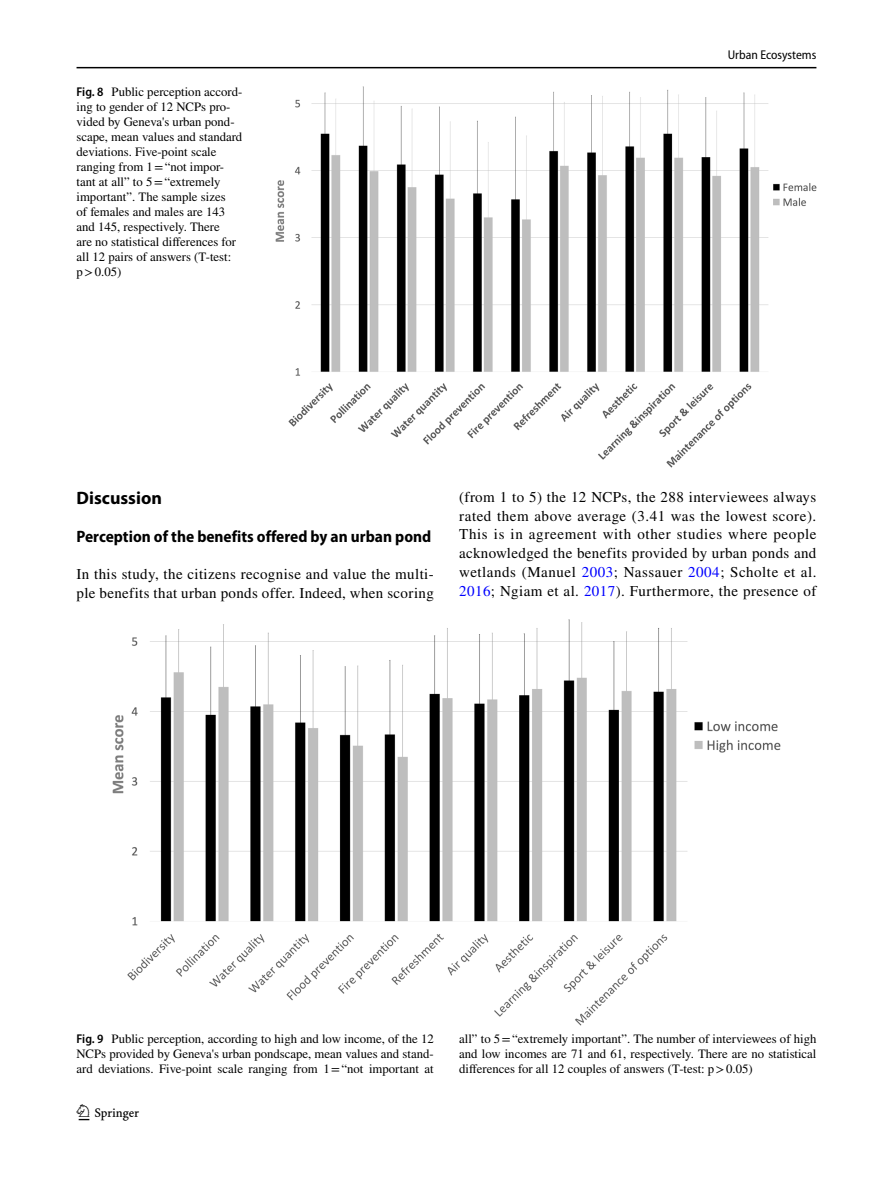
<style>
.page{position:relative;width:893px;height:1187px;background:#fff}
.page>*{position:absolute;margin:0;border:0;box-sizing:border-box;transform-origin:0 0}
.t1{font:22.5px "Springnew Regular 2";color:#000}
.t2{font:700 18px "Myriad Pro";color:#000}
.t3{font:700 semi-condensed 16.5px "Myriad Pro";color:#000}
.t4{font:15px/18.8px "STIX";letter-spacing:.025em;color:#000}
.t5{font:12.75px/15px "STIX";color:#000;text-align:justify}
.t6{font:semi-condensed 12.75px "Myriad Pro";color:#000}
.s1{font-family:"Myriad Pro";font-weight:600;font-stretch:semi-condensed}
.s2{color:#00f}
</style>
<div class="page">
<hr style="left:77px;top:67px;width:739px;height:1px;background:#000">
<img style="left:275px;top:87px;width:541px;height:381px">
<img style="left:113px;top:619px;width:667px;height:406px">
<p class="t5" style="left:77px;top:85px;width:167px;text-align:left"><span class="s1">Fig. 8</span> Public perception accord&shy;ing to gender of 12 NCPs pro&shy;vided by Geneva's urban pond&shy;scape, mean values and standard deviations. Five-point scale ranging from 1=“not impor&shy;tant at all” to 5=“extremely important”. The sample sizes<br>of females and males are 143 and 145, respectively. There<br>are no statistical differences for all 12 pairs of answers (T-test: p&gt;0.05)</p>
<p class="t6" style="left:728px;top:48px;width:90px">Urban Ecosystems</p>
<h2 class="t2" style="left:77px;top:486px;width:87px">Discussion</h2>
<p class="t3" style="left:77px;top:527px;width:356px">Perception of the benefits offered by an urban pond</p>
<p class="t4" style="left:77px;top:565px;width:359px">In this study, the citizens recognise and value the multi&shy;ple benefits that urban ponds offer. Indeed, when scoring</p>
<p class="t4" style="left:459px;top:488px;width:359px;text-align:justify">(from 1 to 5) the 12 NCPs, the 288 interviewees always rated them above average (3.41 was the lowest score).<br>This is in agreement with other studies where people acknowledged the benefits provided by urban ponds and wetlands (Manuel <span class="s2">2003</span>; Nassauer <span class="s2">2004</span>; Scholte et al.<br><span class="s2">2016</span>; Ngiam et al. <span class="s2">2017</span>). Furthermore, the presence of</p>
<p class="t5" style="left:77px;top:1032px;width:359px"><span class="s1">Fig. 9</span> Public perception, according to high and low income, of the 12<br>NCPs provided by Geneva's urban pondscape, mean values and stand&shy;ard deviations. Five-point scale ranging from 1=“not important at</p>
<p class="t5" style="left:459px;top:1032px;width:359px">all” to 5=“extremely important”. The number of interviewees of high and low incomes are 71 and 61, respectively. There are no statistical differences for all 12 couples of answers (T-test: p&gt;0.05)</p>
<h1 class="t1" style="left:79px;top:1104px;width:62px">1 3</h1>
</div>
